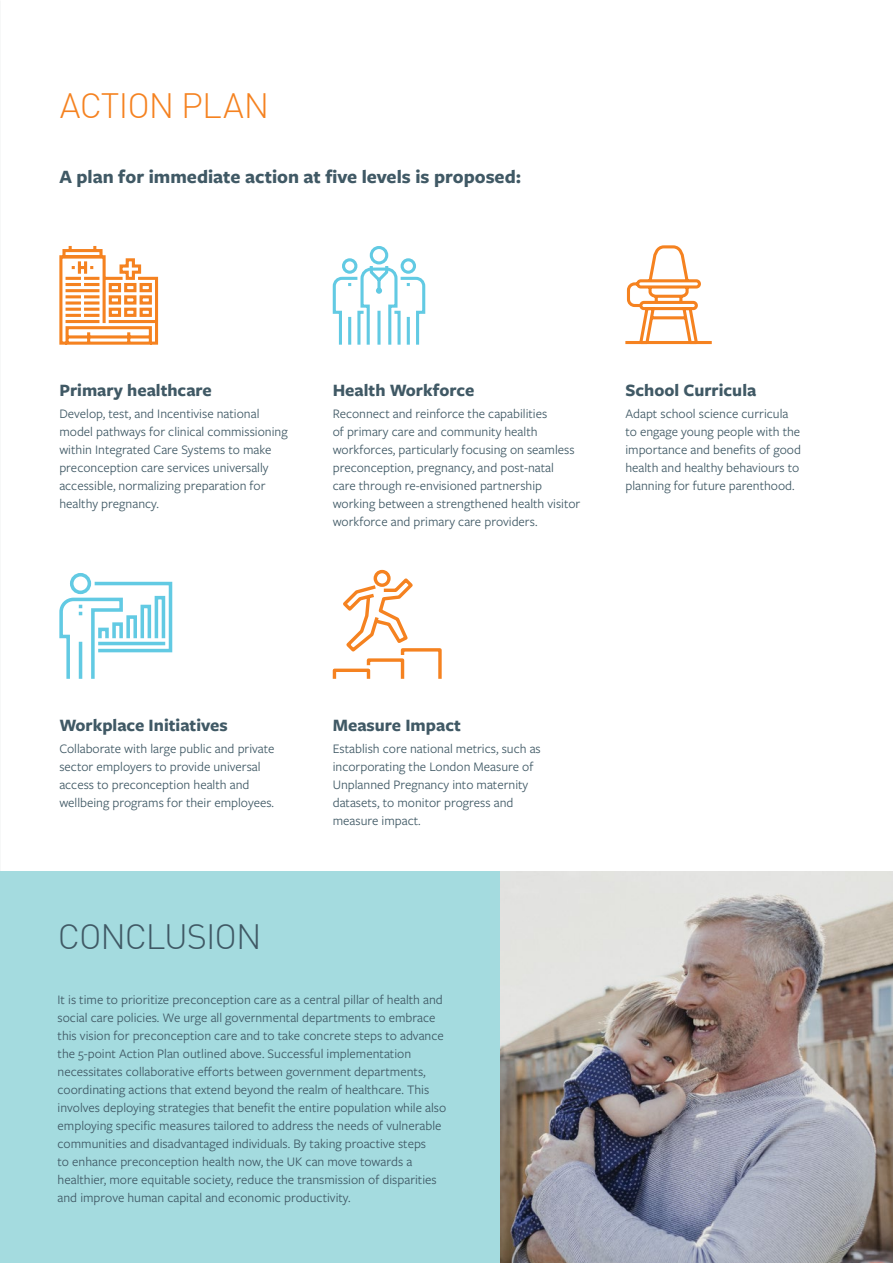
<style>
.page{position:relative;width:893px;height:1263px;background:#fff}
.page>*{position:absolute;margin:0;border:0;box-sizing:border-box;transform-origin:0 0}
.t1{font:300 34.5px "DINOT";letter-spacing:-.02em;color:#f58220}
.t2{font:300 34.5px "DINOT";letter-spacing:-.03em;color:#405965}
.t3{font:700 19.5px "Freight Sans Pro";color:#405965}
.Body{font:700 18px "Freight Sans Pro";color:#405965}
.Body-2{font:13.5px/18px "Freight Sans Pro";color:#405965}
</style>
<div class="page">
<div style="left:0;top:872px;width:893px;height:391px;background:#a4dbdf"></div>
<svg style="left:59px;top:246px;width:100px;height:99px"></svg>
<svg style="left:332px;top:246px;width:94px;height:99px"></svg>
<svg style="left:625px;top:245px;width:87px;height:100px"></svg>
<svg style="left:59px;top:573px;width:114px;height:106px"></svg>
<svg style="left:332px;top:569px;width:110px;height:110px"></svg>
<img style="left:501px;top:872px;width:392px;height:391px">
<p class="t1" style="left:60px;top:80px;width:211px">ACTION PLAN</p>
<p class="t3" style="left:60px;top:163px;width:463px">A plan for immediate action at five levels is proposed:</p>
<p class="Body" style="left:59px;top:377px;width:154px">Primary healthcare</p>
<p class="Body-2" style="left:59px;top:404px;width:230px">Develop, test, and Incentivise national model pathways for clinical commissioning within Integrated Care Systems to make preconception care services universally accessible, normalizing preparation for healthy pregnancy.</p>
<p class="Body" style="left:333px;top:377px;width:143px">Health Workforce</p>
<p class="Body-2" style="left:333px;top:404px;width:249px">Reconnect and reinforce the capabilities<br>of primary care and community health workforces, particularly focusing on seamless preconception, pregnancy, and post-natal<br>care through re-envisioned partnership working between a strengthened health visitor workforce and primary care providers.</p>
<p class="Body" style="left:625px;top:377px;width:132px">School Curricula</p>
<p class="Body-2" style="left:625px;top:404px;width:177px">Adapt school science curricula to engage young people with the importance and benefits of good health and healthy behaviours to planning for future parenthood.</p>
<p class="Body" style="left:59px;top:712px;width:170px">Workplace Initiatives</p>
<p class="Body-2" style="left:59px;top:739px;width:217px">Collaborate with large public and private sector employers to provide universal access to preconception health and wellbeing programs for their employees.</p>
<p class="t2" style="left:58px;top:910px;width:205px">CONCLUSION</p>
<p class="Body" style="left:333px;top:712px;width:130px">Measure Impact</p>
<p class="Body-2" style="left:333px;top:739px;width:210px">Establish core national metrics, such as incorporating the London Measure of Unplanned Pregnancy into maternity datasets, to monitor progress and measure impact.</p>
<p class="Body-2" style="left:58px;top:990px;width:390px">It is time to prioritize preconception care as a central pillar of health and social care policies. We urge all governmental departments to embrace this vision for preconception care and to take concrete steps to advance the 5-point Action Plan outlined above. Successful implementation necessitates collaborative efforts between government departments, coordinating actions that extend beyond the realm of healthcare. This involves deploying strategies that benefit the entire population while also employing specific measures tailored to address the needs of vulnerable communities and disadvantaged individuals. By taking proactive steps<br>to enhance preconception health now, the UK can move towards a healthier, more equitable society, reduce the transmission of disparities and improve human capital and economic productivity.</p>
</div>
